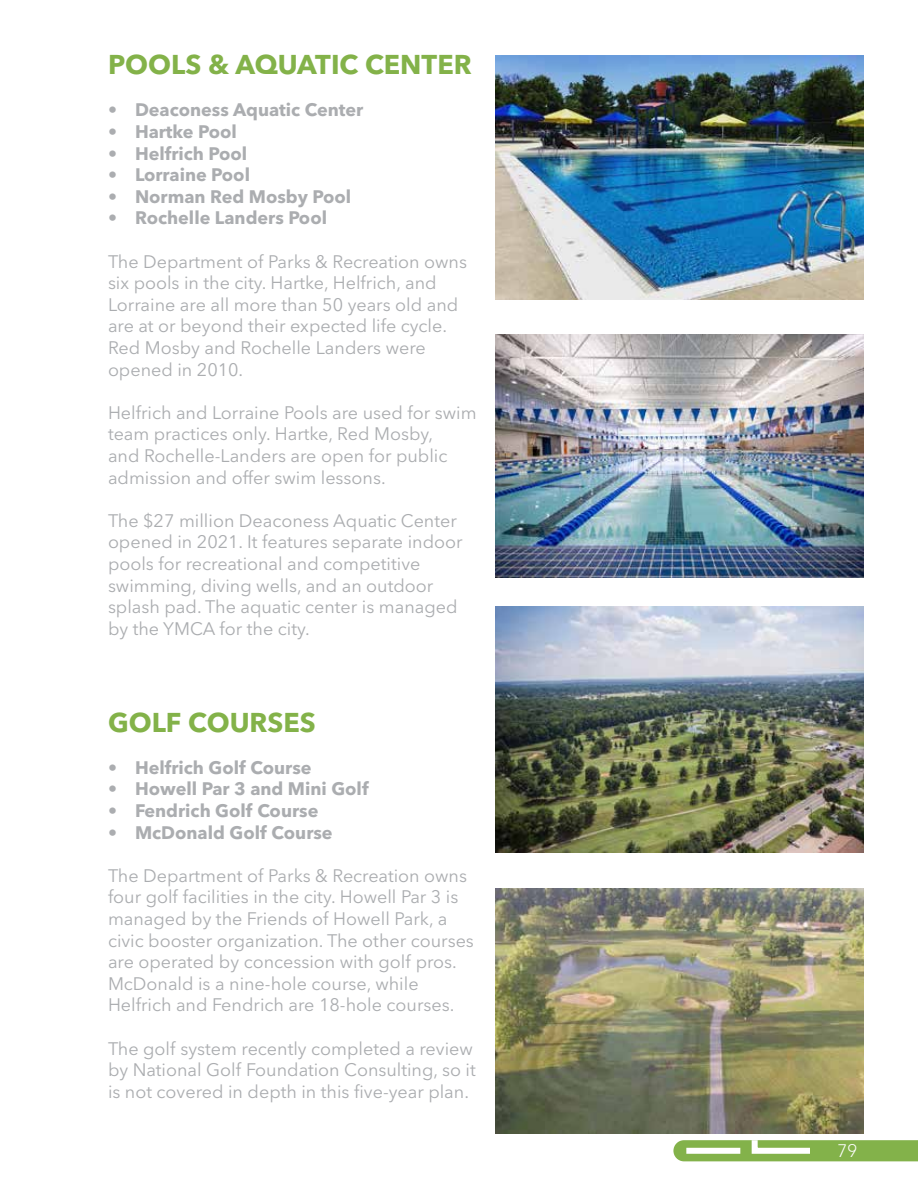
<style>
.page{position:relative;width:918px;height:1188px;background:#fff}
.page>*{position:absolute;margin:0;border:0;box-sizing:border-box;transform-origin:0 0}
.t1{font:700 27px "Avenir Next LT Pro";color:#83b249}
.t2{font:18px/21.6px "Avenir Next LT Pro";color:#abadb0}
.t3{font:700 18px "Avenir Next LT Pro";color:#abadb0}
.t4{font:300 18px "Avenir Next LT Pro";color:#fff}
</style>
<div class="page">
<svg style="left:673px;top:1140px;width:245px;height:21px;background:#96be66"></svg>
<img style="left:495px;top:56px;width:369px;height:244px">
<img style="left:495px;top:607px;width:369px;height:246px">
<img style="left:495px;top:888px;width:369px;height:246px">
<img style="left:495px;top:335px;width:369px;height:243px">
<h1 class="t1" style="left:108px;top:48px;width:365px">POOLS &amp; AQUATIC CENTER</h1>
<p class="t3" style="left:108px;top:99px;width:257px">• Deaconess Aquatic Center</p>
<p class="t3" style="left:108px;top:121px;width:130px">• Hartke Pool</p>
<p class="t3" style="left:108px;top:142px;width:141px">• Helfrich Pool</p>
<p class="t3" style="left:108px;top:164px;width:144px">• Lorraine Pool</p>
<p class="t3" style="left:108px;top:185px;width:245px">• Norman Red Mosby Pool</p>
<p class="t3" style="left:108px;top:207px;width:221px">• Rochelle Landers Pool</p>
<p class="t2" style="left:108px;top:250px;width:361px">The Department of Parks &amp; Recreation owns six pools in the city. Hartke, Helfrich, and Lorraine are all more than 50 years old and are at or beyond their expected life cycle.<br>Red Mosby and Rochelle Landers were opened in 2010.</p>
<p class="t2" style="left:108px;top:402px;width:370px">Helfrich and Lorraine Pools are used for swim team practices only. Hartke, Red Mosby,<br>and Rochelle-Landers are open for public admission and offer swim lessons.</p>
<p class="t2" style="left:108px;top:510px;width:356px">The $27 million Deaconess Aquatic Center opened in 2021. It features separate indoor pools for recreational and competitive swimming, diving wells, and an outdoor splash pad. The aquatic center is managed by the YMCA for the city.</p>
<h1 class="t1" style="left:108px;top:706px;width:209px">GOLF COURSES</h1>
<p class="t3" style="left:108px;top:756px;width:205px">• Helfrich Golf Course</p>
<p class="t3" style="left:108px;top:778px;width:262px">• Howell Par 3 and Mini Golf</p>
<p class="t3" style="left:108px;top:800px;width:212px">• Fendrich Golf Course</p>
<p class="t3" style="left:108px;top:821px;width:226px">• McDonald Golf Course</p>
<p class="t2" style="left:108px;top:865px;width:367px">The Department of Parks &amp; Recreation owns four golf facilities in the city. Howell Par 3 is managed by the Friends of Howell Park, a civic booster organization. The other courses are operated by concession with golf pros.<br>McDonald is a nine-hole course, while Helfrich and Fendrich are 18-hole courses.</p>
<p class="t2" style="left:108px;top:1038px;width:369px">The golf system recently completed a review by National Golf Foundation Consulting, so it is not covered in depth in this five-year plan.</p>
<p class="t4" style="left:837px;top:1140px;width:22px">79</p>
</div>
